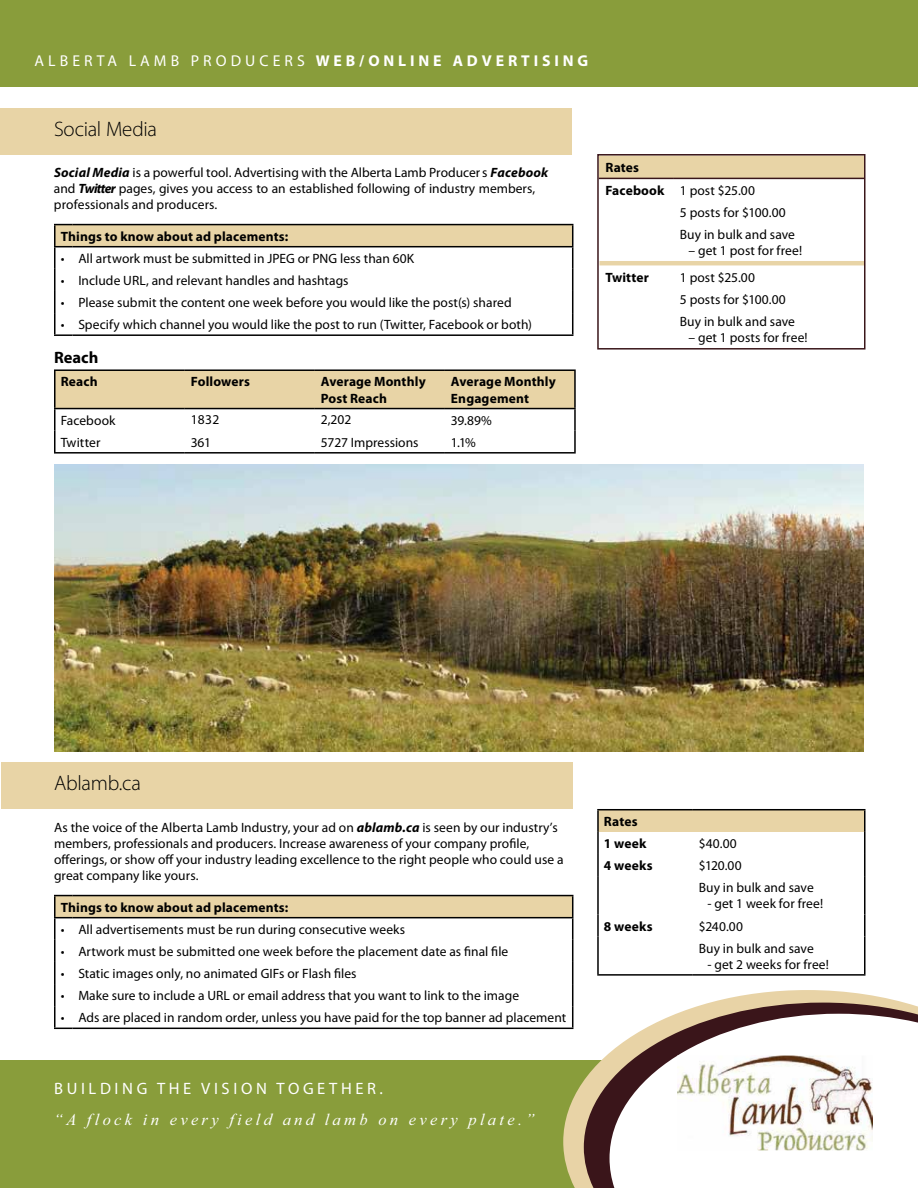
<style>
.page{position:relative;width:918px;height:1188px;background:#fff}
.page>*{position:absolute;margin:0;border:0;box-sizing:border-box;transform-origin:0 0}
.t1{font:300 21px "Myriad Pro";letter-spacing:-.015em;color:#000}
.t2{font:italic 16.5px "Times New Roman";letter-spacing:.2em;color:#fff}
.t3{font:16.5px "Myriad Pro";letter-spacing:.22em;color:#fff}
.t4{font:700 16.5px "Myriad Pro";letter-spacing:.005em;color:#000}
.t5{font:700 15.75px "Myriad Pro";letter-spacing:.245em;color:#fff}
.t6{font:13.5px/16.2px "Myriad Pro";letter-spacing:.005em;color:#000}
.t7{font:700 13.5px/16.2px "Myriad Pro";letter-spacing:.01em;color:#000}
.s1{font-weight:400}
.s2{font-weight:700;font-style:italic}
.s3{font-weight:700}
</style>
<div class="page">
<div style="left:0;top:0;width:918px;height:87px;background:#899d3b"></div>
<div style="left:0;top:1061px;width:918px;height:127px;background:#899d3b"></div>
<svg style="left:563px;top:990px;width:342px;height:198px"></svg>
<svg style="left:584px;top:1003px;width:334px;height:185px"></svg>
<svg style="left:610px;top:1014px;width:308px;height:174px;fill:#fff"></svg>
<img style="left:677px;top:1056px;width:196px;height:94px">
<div style="left:0;top:108px;width:572px;height:46px;background:#e8d4a6"></div>
<div style="left:55px;top:225px;width:518px;height:22px;background:#e8d4a6"></div>
<svg style="left:54px;top:224px;width:18px;height:1px"></svg>
<hr style="left:54px;top:225px;width:2px;height:21px;background:#000">
<hr style="left:72px;top:224px;width:501px;height:1px;background:#000">
<svg style="left:54px;top:246px;width:18px;height:1px"></svg>
<hr style="left:54px;top:247px;width:2px;height:22px;background:#000">
<hr style="left:72px;top:246px;width:501px;height:1px;background:#000">
<hr style="left:54px;top:269px;width:2px;height:22px;background:#000">
<hr style="left:54px;top:291px;width:2px;height:22px;background:#000">
<hr style="left:54px;top:313px;width:2px;height:21px;background:#000">
<svg style="left:572px;top:225px;width:1px;height:109px"></svg>
<svg style="left:54px;top:334px;width:18px;height:2px"></svg>
<hr style="left:72px;top:334px;width:501px;height:2px;background:#000">
<div style="left:56px;top:371px;width:518px;height:37px;background:#e8d4a6"></div>
<hr style="left:54px;top:409px;width:2px;height:22px;background:#000">
<hr style="left:574px;top:409px;width:2px;height:22px;background:#000">
<hr style="left:54px;top:431px;width:2px;height:21px;background:#000">
<hr style="left:574px;top:431px;width:2px;height:21px;background:#000">
<hr style="left:54px;top:452px;width:131px;height:2px;background:#000">
<hr style="left:185px;top:452px;width:130px;height:2px;background:#000">
<hr style="left:315px;top:452px;width:130px;height:2px;background:#000">
<hr style="left:445px;top:452px;width:131px;height:2px;background:#000">
<hr style="left:54px;top:369px;width:131px;height:2px;background:#000">
<hr style="left:54px;top:371px;width:2px;height:37px;background:#000">
<hr style="left:185px;top:369px;width:130px;height:2px;background:#000">
<hr style="left:315px;top:369px;width:130px;height:2px;background:#000">
<hr style="left:445px;top:369px;width:131px;height:2px;background:#000">
<hr style="left:574px;top:371px;width:2px;height:37px;background:#000">
<hr style="left:54px;top:408px;width:131px;height:1px;background:#000">
<hr style="left:185px;top:408px;width:130px;height:1px;background:#000">
<hr style="left:315px;top:408px;width:130px;height:1px;background:#000">
<hr style="left:445px;top:408px;width:131px;height:1px;background:#000">
<svg style="left:600px;top:157px;width:263px;height:108px"></svg>
<hr style="left:599px;top:178px;width:75px;height:1px;background:#3a161a">
<hr style="left:674px;top:178px;width:190px;height:1px;background:#3a161a">
<div style="left:597px;top:154px;width:269px;height:196px;border:2px solid #3a161a"></div>
<div style="left:1px;top:762px;width:572px;height:46px;background:#e8d4a6"></div>
<div style="left:55px;top:896px;width:518px;height:22px;background:#e8d4a6"></div>
<hr style="left:54px;top:918px;width:2px;height:22px;background:#000">
<hr style="left:54px;top:940px;width:2px;height:22px;background:#000">
<hr style="left:54px;top:962px;width:2px;height:22px;background:#000">
<hr style="left:54px;top:984px;width:2px;height:22px;background:#000">
<hr style="left:54px;top:1006px;width:2px;height:22px;background:#000">
<svg style="left:54px;top:1028px;width:18px;height:1px"></svg>
<hr style="left:72px;top:1028px;width:501px;height:1px;background:#000">
<svg style="left:54px;top:895px;width:18px;height:1px"></svg>
<hr style="left:54px;top:896px;width:2px;height:21px;background:#000">
<hr style="left:72px;top:895px;width:501px;height:1px;background:#000">
<svg style="left:572px;top:896px;width:1px;height:132px"></svg>
<svg style="left:54px;top:917px;width:18px;height:1px"></svg>
<hr style="left:72px;top:917px;width:501px;height:1px;background:#000">
<div style="left:598px;top:810px;width:267px;height:22px;background:#e8d4a6"></div>
<hr style="left:597px;top:809px;width:96px;height:1px;background:#000">
<hr style="left:597px;top:810px;width:2px;height:22px;background:#000">
<hr style="left:693px;top:809px;width:173px;height:1px;background:#000">
<hr style="left:864px;top:810px;width:2px;height:22px;background:#000">
<hr style="left:597px;top:832px;width:2px;height:22px;background:#000">
<hr style="left:864px;top:832px;width:2px;height:22px;background:#000">
<hr style="left:597px;top:854px;width:2px;height:22px;background:#000">
<hr style="left:864px;top:854px;width:2px;height:22px;background:#000">
<hr style="left:597px;top:876px;width:2px;height:38px;background:#000">
<hr style="left:864px;top:876px;width:2px;height:38px;background:#000">
<hr style="left:597px;top:914px;width:2px;height:23px;background:#000">
<hr style="left:864px;top:914px;width:2px;height:23px;background:#000">
<hr style="left:597px;top:937px;width:2px;height:37px;background:#000">
<hr style="left:864px;top:937px;width:2px;height:37px;background:#000">
<hr style="left:597px;top:974px;width:96px;height:2px;background:#000">
<hr style="left:693px;top:974px;width:173px;height:2px;background:#000">
<img style="left:55px;top:464px;width:809px;height:288px">
<p class="t5" style="left:35px;top:51px;width:555px"><span class="s1">ALBERTA LAMB PRODUCERS</span> WEB/ONLINE ADVERTISING</p>
<h1 class="t1" style="left:54px;top:116px;width:105px">Social Media</h1>
<p class="t6" style="left:54px;top:164px;width:496px"><span class="s2">Social Media</span> is a powerful tool. Advertising with the Alberta Lamb Producers <span class="s2">Facebook </span>and <span class="s2">Twitter</span> pages, gives you access to an established following of industry members, professionals and producers.</p>
<p class="t7" style="left:61px;top:228px;width:229px">Things to know about ad placements:</p>
<p class="t6" style="left:61px;top:250px;width:355px">• All artwork must be submitted in JPEG or PNG less than 60K</p>
<p class="t6" style="left:61px;top:272px;width:289px">• Include URL, and relevant handles and hashtags</p>
<p class="t6" style="left:61px;top:294px;width:452px">• Please submit the content one week before you would like the post(s) shared</p>
<p class="t6" style="left:61px;top:316px;width:473px">• Specify which channel you would like the post to run (Twitter, Facebook or both)</p>
<p class="t4" style="left:54px;top:346px;width:46px">Reach</p>
<p class="t7" style="left:61px;top:373px;width:38px">Reach</p>
<p class="t7" style="left:191px;top:373px;width:61px">Followers</p>
<p class="t7" style="left:321px;top:373px;width:106px">Average Monthly<br>Post Reach</p>
<p class="t7" style="left:451px;top:373px;width:106px">Average Monthly<br>Engagement</p>
<p class="t6" style="left:61px;top:412px;width:56px">Facebook</p>
<p class="t6" style="left:191px;top:411px;width:30px">1832</p>
<p class="t6" style="left:451px;top:412px;width:43px">39.89%</p>
<p class="t6" style="left:61px;top:434px;width:41px">Twitter</p>
<p class="t6" style="left:191px;top:434px;width:22px">361</p>
<p class="t6" style="left:321px;top:408px;width:99px;line-height:22.6px">2,202<br>5727 Impressions</p>
<p class="t6" style="left:451px;top:434px;width:26px">1.1%</p>
<p class="t7" style="left:605px;top:159px;width:35px">Rates</p>
<p class="t6" style="left:605px;top:182px;width:151px"><span class="s3">Facebook</span> 1 post $25.00</p>
<p class="t6" style="left:680px;top:204px;width:107px">5 posts for $100.00</p>
<p class="t6" style="left:680px;top:226px;width:116px">Buy in bulk and save</p>
<p class="t6" style="left:689px;top:242px;width:115px">– get 1 post for free!</p>
<p class="t7" style="left:605px;top:269px;width:45px">Twitter</p>
<p class="t6" style="left:680px;top:266px;width:116px;line-height:22.2px">1 post $25.00<br>5 posts for $100.00<br>Buy in bulk and save</p>
<p class="t6" style="left:689px;top:329px;width:121px">– get 1 posts for free!</p>
<h1 class="t1" style="left:54px;top:771px;width:89px">Ablamb.ca</h1>
<p class="t6" style="left:54px;top:819px;width:511px">As the voice of the Alberta Lamb Industry, your ad on <span class="s2">ablamb.ca</span> is seen by our industry’s members, professionals and producers. Increase awareness of your company profile, offerings, or show off your industry leading excellence to the right people who could use a great company like yours.</p>
<p class="t7" style="left:61px;top:899px;width:229px">Things to know about ad placements:</p>
<p class="t6" style="left:61px;top:921px;width:346px">• All advertisements must be run during consecutive weeks</p>
<p class="t6" style="left:61px;top:943px;width:449px">• Artwork must be submitted one week before the placement date as final file</p>
<p class="t6" style="left:61px;top:965px;width:297px">• Static images only, no animated GIFs or Flash files</p>
<p class="t6" style="left:61px;top:987px;width:460px">• Make sure to include a URL or email address that you want to link to the image</p>
<p class="t6" style="left:61px;top:1009px;width:507px">• Ads are placed in random order, unless you have paid for the top banner ad placement</p>
<p class="t3" style="left:54px;top:1078px;width:330px">BUILDING THE VISION TOGETHER.</p>
<p class="t2" style="left:54px;top:1108px;width:482px">“A flock in every field and lamb on every plate.”</p>
<p class="t7" style="left:604px;top:810px;width:44px;line-height:22.2px">Rates<br>1 week</p>
<p class="t6" style="left:699px;top:835px;width:40px">$40.00</p>
<p class="t7" style="left:604px;top:857px;width:50px">4 weeks</p>
<p class="t6" style="left:699px;top:854px;width:116px;line-height:22.2px">$120.00<br>Buy in bulk and save</p>
<p class="t6" style="left:707px;top:896px;width:117px">- get 1 week for free!</p>
<p class="t7" style="left:604px;top:917px;width:50px">8 weeks</p>
<p class="t6" style="left:699px;top:915px;width:116px;line-height:22.2px">$240.00<br>Buy in bulk and save</p>
<p class="t6" style="left:707px;top:956px;width:123px">- get 2 weeks for free!</p>
</div>
